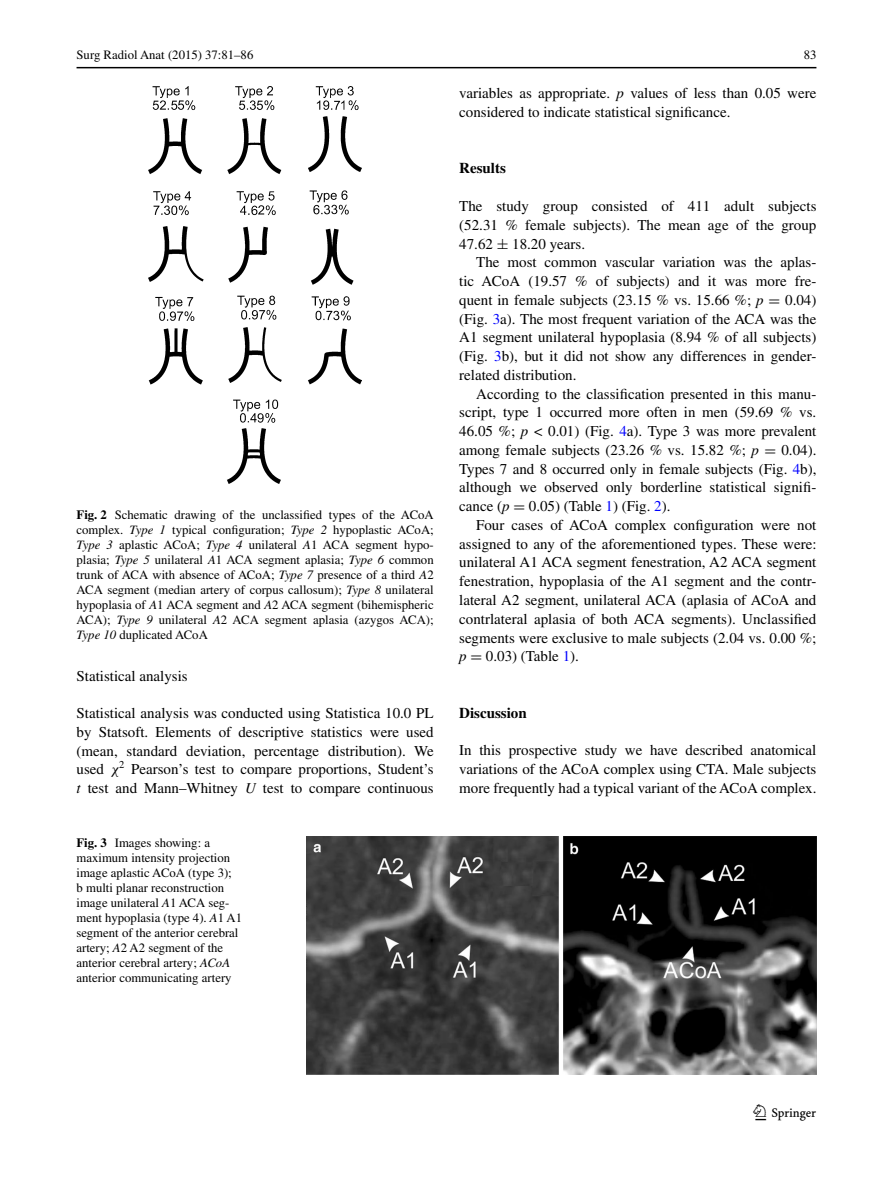
<style>
.page{position:relative;width:893px;height:1187px;background:#fff}
.page>*{position:absolute;margin:0;border:0;box-sizing:border-box;transform-origin:0 0}
.t1{font:22.5px "Springnew";color:#000}
.t2{font:15px/18.8px "Times";color:#000;text-align:justify}
.t3{font:700 15px "Times";color:#000}
.t4{font:12.75px/15px "Times";color:#000;text-align:justify}
.s1{font-weight:700}
.s2{font-style:italic}
.s3{font-family:"MTMI"}
.s4{font-family:"MTSY"}
.s5{color:#00f}
</style>
<div class="page">
<hr style="left:77px;top:67px;width:739px;height:1px;background:#000">
<img style="left:149px;top:87px;width:212px;height:396px">
<img style="left:306px;top:836px;width:510px;height:238px">
<p class="t4" style="left:77px;top:48px;width:178px">Surg Radiol Anat (2015) 37:81–86</p>
<p class="t4" style="left:804px;top:48px;width:14px">83</p>
<p class="t4" style="left:77px;top:507px;width:359px"><span class="s1">Fig. 2</span> Schematic drawing of the unclassified types of the ACoA complex. <span class="s2">Type 1</span> typical configuration; <span class="s2">Type 2</span> hypoplastic ACoA; <span class="s2">Type 3</span> aplastic ACoA; <span class="s2">Type 4</span> unilateral <span class="s2">A</span>1 ACA segment hypo&shy;plasia; <span class="s2">Type 5</span> unilateral <span class="s2">A</span>1 ACA segment aplasia; <span class="s2">Type 6</span> common trunk of ACA with absence of ACoA; <span class="s2">Type 7</span> presence of a third <span class="s2">A</span>2<br>ACA segment (median artery of corpus callosum); <span class="s2">Type 8</span> unilateral hypoplasia of <span class="s2">A</span>1 ACA segment and <span class="s2">A</span>2 ACA segment (bihemispheric ACA); <span class="s2">Type 9</span> unilateral <span class="s2">A</span>2 ACA segment aplasia (azygos ACA); <span class="s2">Type 10</span> duplicated ACoA</p>
<p class="t2" style="left:77px;top:666px;width:113px">Statistical analysis</p>
<p class="t2" style="left:77px;top:703px;width:359px">Statistical analysis was conducted using Statistica 10.0 PL by Statsoft. Elements of descriptive statistics were used (mean, standard deviation, percentage distribution). We used <span class="s3">χ</span><sup>2</sup> Pearson’s test to compare proportions, Student’s <span class="s2">t</span> test and Mann–Whitney <span class="s2">U</span> test to compare continuous</p>
<p class="t4" style="left:77px;top:834px;width:167px;text-align:left"><span class="s1">Fig. 3</span> Images showing: a maximum intensity projection image aplastic ACoA (type 3);<br>b multi planar reconstruction image unilateral <span class="s2">A</span>1 ACA seg&shy;ment hypoplasia (type 4). <span class="s2">A</span>1 A1 segment of the anterior cerebral artery; <span class="s2">A</span>2 A2 segment of the anterior cerebral artery; <span class="s2">ACoA </span>anterior communicating artery</p>
<p class="t2" style="left:459px;top:84px;width:359px">variables as appropriate. <span class="s2">p</span> values of less than 0.05 were considered to indicate statistical significance.</p>
<p class="t3" style="left:459px;top:159px;width:48px">Results</p>
<p class="t2" style="left:459px;top:196px;width:359px">The study group consisted of 411 adult subjects (52.31 % female subjects). The mean age of the group 47.62 <span class="s4">±</span> 18.20 years.</p>
<p class="t2" style="left:459px;top:253px;width:359px;text-indent:17px">The most common vascular variation was the aplas&shy;tic ACoA (19.57 % of subjects) and it was more fre&shy;quent in female subjects (23.15 % vs. 15.66 %; <span class="s2">p</span> <span class="s4">=</span> 0.04) (Fig. <span class="s5">3</span>a). The most frequent variation of the ACA was the A1 segment unilateral hypoplasia (8.94 % of all subjects) (Fig. <span class="s5">3</span>b), but it did not show any differences in gender&shy;related distribution.</p>
<p class="t2" style="left:459px;top:384px;width:359px;text-indent:17px">According to the classification presented in this manu&shy;script, type 1 occurred more often in men (59.69 % vs.<br>46.05 %; <span class="s2">p</span> &lt; 0.01) (Fig. <span class="s5">4</span>a). Type 3 was more prevalent among female subjects (23.26 % vs. 15.82 %; <span class="s2">p</span> <span class="s4">=</span> 0.04).<br>Types 7 and 8 occurred only in female subjects (Fig. <span class="s5">4</span>b), although we observed only borderline statistical signifi&shy;cance (<span class="s2">p</span> <span class="s4">=</span> 0.05) (Table <span class="s5">1</span>) (Fig. <span class="s5">2</span>).</p>
<p class="t2" style="left:459px;top:515px;width:359px;text-indent:17px">Four cases of ACoA complex configuration were not assigned to any of the aforementioned types. These were: unilateral A1 ACA segment fenestration, A2 ACA segment fenestration, hypoplasia of the A1 segment and the contr&shy;lateral A2 segment, unilateral ACA (aplasia of ACoA and contrlateral aplasia of both ACA segments). Unclassified segments were exclusive to male subjects (2.04 vs. 0.00 %; <span class="s2">p</span> <span class="s4">=</span> 0.03) (Table <span class="s5">1</span>).</p>
<p class="t3" style="left:459px;top:703px;width:69px">Discussion</p>
<p class="t2" style="left:459px;top:740px;width:359px">In this prospective study we have described anatomical variations of the ACoA complex using CTA. Male subjects more frequently had a typical variant of the ACoA complex.</p>
<h1 class="t1" style="left:755px;top:1104px;width:62px">1 3</h1>
</div>
